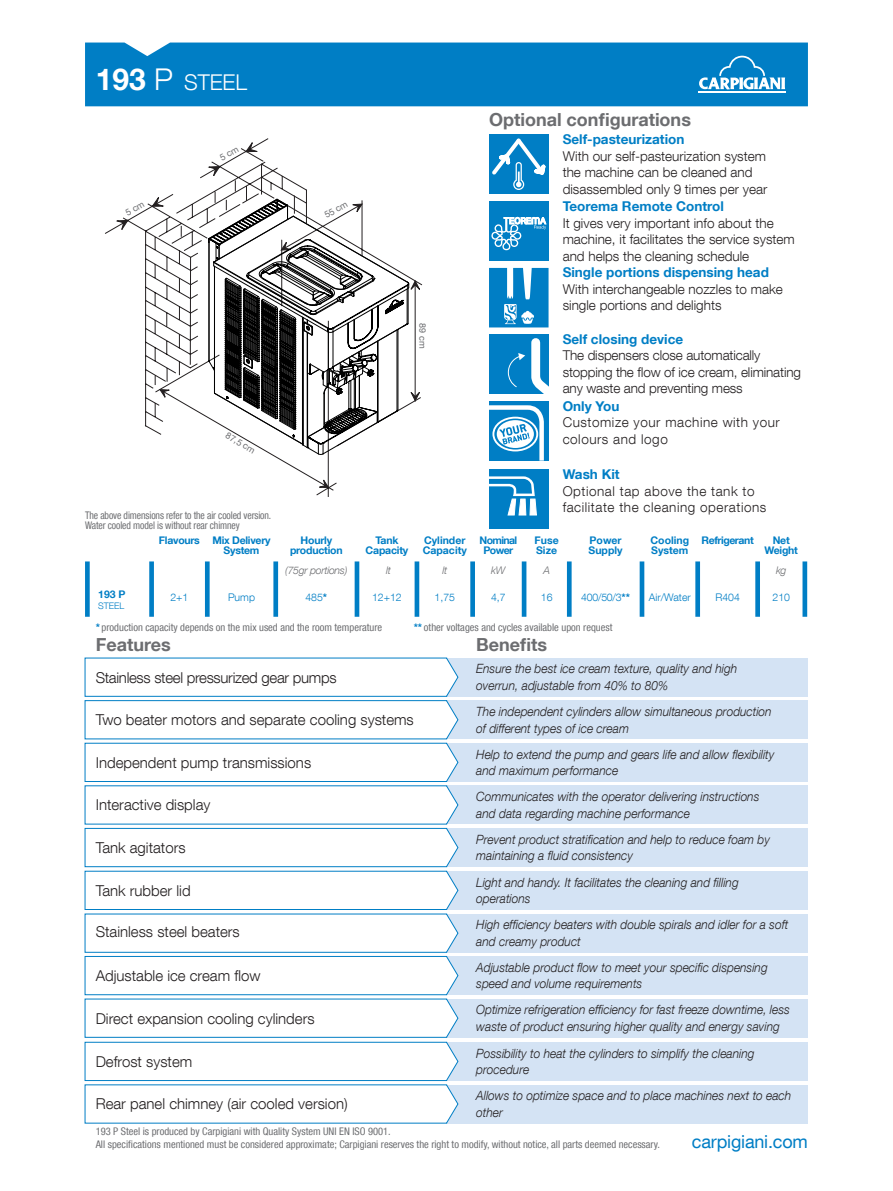
<style>
.page{position:relative;width:893px;height:1191px;background:#fff}
.page>*{position:absolute;margin:0;border:0;box-sizing:border-box;transform-origin:0 0}
.t1{font:300 21.75px "Helvetica Neue LT Com";color:#fff}
.t2{font:700 18px "Helvetica Neue LT Com";color:#6c6d70}
.t3{font:18px "Helvetica Neue LT Com";letter-spacing:-.01em;color:#007ec5}
.t4{font:300 15px "Helvetica Neue LT Com";color:#231f20}
.t5{font:300 15px "Helvetica Neue LT Com";letter-spacing:-.02em;color:#231f20}
.t6{font:300 13.5px/16.5px "Helvetica Neue LT Com";color:#231f20}
.t7{font:700 13.5px "Helvetica Neue LT Com";color:#007ec5}
.t8{font:300 13.5px/16.5px "Helvetica Neue LT Com";letter-spacing:.04em;color:#231f20}
.t9{font:italic 300 12.75px/16.5px "Helvetica Neue LT Com";color:#231f20;scale:.94 1}
.t10{font:condensed 10.5px/13.5px "Helvetica Neue LT Com";color:#6c6d70}
.t11{font:condensed 10.5px/10.5px "Helvetica Neue LT Com";color:#6c6d70;scale:.93 1}
.t12{font:700 10.5px/10.5px "Helvetica Neue LT Com";letter-spacing:-.02em;color:#007ec5;text-align:center}
.t13{font:300 10.5px "Helvetica Neue LT Com";color:#007ec5}
.t14{font:700 10.5px/10.5px "Helvetica Neue LT Com";color:#007ec5}
.t15{font:italic 300 10.5px "Helvetica Neue LT Com";letter-spacing:-.025em;color:#6c6d70}
.t16{font:700 10.5px/10.5px "Helvetica Neue LT Com";letter-spacing:-.06em;color:#007ec5;text-align:center}
.t17{font:700 10.5px "Helvetica Neue LT Com";letter-spacing:-.04em;color:#007ec5}
.t18{font:9px "Helvetica Neue LT Com";color:#6c6d70}
.t19{font:300 9px "Helvetica Neue LT Com";color:#007ec5}
.s1{font-weight:700;font-size:30px}
.s2{font-size:30px}
.s3{font-weight:700}
.s4{font-weight:700;font-stretch:normal;color:#007ec5}
</style>
<div class="page">
<div style="left:85px;top:43px;width:723px;height:63px;background:#007ec5"></div>
<svg style="left:699px;top:56px;width:86px;height:33px"></svg>
<hr style="left:698px;top:91px;width:88px;height:2px;background:#fff">
<div style="left:489px;top:201px;width:60px;height:60px;background:#007ec5"></div>
<svg style="left:491px;top:217px;width:56px;height:33px"></svg>
<svg style="left:85px;top:561px;width:487px;height:56px"></svg>
<svg style="left:640px;top:561px;width:167px;height:56px"></svg>
<svg style="left:489px;top:334px;width:60px;height:127px"></svg>
<svg style="left:211px;top:167px;width:96px;height:26px"></svg>
<svg style="left:489px;top:268px;width:60px;height:59px;background:#2f96cf"></svg>
<div style="left:489px;top:469px;width:60px;height:60px;background:#007ec5"></div>
<svg style="left:489px;top:476px;width:48px;height:39px"></svg>
<div style="left:446px;top:658px;width:362px;height:38px;background:#d4e3f4"></div>
<div style="left:446px;top:700px;width:362px;height:39px;background:#d4e3f4"></div>
<div style="left:446px;top:743px;width:362px;height:38px;background:#d4e3f4"></div>
<div style="left:446px;top:786px;width:362px;height:38px;background:#d4e3f4"></div>
<div style="left:446px;top:828px;width:362px;height:38px;background:#d4e3f4"></div>
<div style="left:446px;top:914px;width:362px;height:38px;background:#d4e3f4"></div>
<div style="left:446px;top:956px;width:362px;height:38px;background:#d4e3f4"></div>
<div style="left:446px;top:1042px;width:362px;height:38px;background:#d4e3f4"></div>
<div style="left:446px;top:999px;width:362px;height:38px;background:#d4e3f4"></div>
<div style="left:446px;top:1084px;width:362px;height:39px;background:#d4e3f4"></div>
<div style="left:446px;top:871px;width:362px;height:38px;background:#d4e3f4"></div>
<svg style="left:84px;top:657px;width:375px;height:466px"></svg>
<div style="left:489px;top:134px;width:60px;height:60px;background:#007ec5"></div>
<svg style="left:492px;top:138px;width:54px;height:52px"></svg>
<svg style="left:200px;top:138px;width:69px;height:41px"></svg>
<svg style="left:105px;top:193px;width:318px;height:298px"></svg>
<h1 class="t1" style="left:96px;top:69px;width:153px"><span class="s1">193</span> <span class="s2">P</span> STEEL</h1>
<p class="t18" style="left:322px;top:211px;width:27px;rotate:-30deg">55 cm</p>
<p class="t18" style="left:229px;top:430px;width:34px;rotate:30deg">87,5 cm</p>
<p class="t11" style="left:85px;top:510px;width:202px">The above dimensions refer to the air cooled version.<br>Water cooled model is without rear chimney</p>
<p class="t18" style="left:428px;top:323px;width:27px;rotate:90deg">89 cm</p>
<h2 class="t2" style="left:489px;top:108px;width:203px">Optional configurations</h2>
<p class="t7" style="left:563px;top:131px;width:123px">Self-pasteurization</p>
<p class="t6" style="left:563px;top:147px;width:206px">With our self-pasteurization system the machine can be cleaned and disassembled only 9 times per year</p>
<p class="t7" style="left:563px;top:198px;width:163px">Teorema Remote Control</p>
<p class="t6" style="left:563px;top:214px;width:234px">It gives very important info about the machine, it facilitates the service system and helps the cleaning schedule</p>
<p class="t7" style="left:563px;top:264px;width:208px">Single portions dispensing head</p>
<p class="t6" style="left:563px;top:280px;width:222px">With interchangeable nozzles to make single portions and delights</p>
<p class="t7" style="left:563px;top:330px;width:122px">Self closing device</p>
<p class="t6" style="left:563px;top:347px;width:240px">The dispensers close automatically stopping the flow of ice cream, eliminating any waste and preventing mess</p>
<p class="t7" style="left:563px;top:397px;width:58px">Only You</p>
<p class="t8" style="left:563px;top:414px;width:219px">Customize your machine with your colours and logo</p>
<p class="t7" style="left:563px;top:466px;width:58px">Wash Kit</p>
<p class="t8" style="left:563px;top:482px;width:205px">Optional tap above the tank to facilitate the cleaning operations</p>
<p class="t12" style="left:224px;top:534px;width:48px;text-align:left;text-indent:-65px">Flavours Mix Delivery<br>System</p>
<p class="t12" style="left:290px;top:534px;width:54px">Hourly production</p>
<p class="t12" style="left:366px;top:534px;width:44px">Tank<br>Capacity</p>
<p class="t14" style="left:423px;top:534px;width:46px">Cylinder<br>Capacity</p>
<p class="t16" style="left:480px;top:534px;width:39px">Nominal<br>Power</p>
<p class="t14" style="left:535px;top:534px;width:26px">Fuse<br>Size</p>
<p class="t14" style="left:589px;top:534px;width:36px">Power<br>Supply</p>
<p class="t14" style="left:650px;top:534px;width:40px">Cooling<br>System</p>
<p class="t17" style="left:702px;top:533px;width:54px">Refrigerant</p>
<p class="t12" style="left:764px;top:534px;width:35px">Net<br>Weight</p>
<p class="t15" style="left:285px;top:563px;width:64px">(75gr portions)</p>
<p class="t15" style="left:386px;top:563px;width:6px">lt</p>
<p class="t15" style="left:442px;top:563px;width:6px">lt</p>
<p class="t15" style="left:491px;top:563px;width:16px">kW</p>
<p class="t15" style="left:543px;top:563px;width:8px">A</p>
<p class="t15" style="left:776px;top:563px;width:12px">kg</p>
<p class="t12" style="left:98px;top:589px;width:29px">193 P</p>
<p class="t19" style="left:98px;top:600px;width:28px">STEEL</p>
<p class="t13" style="left:170px;top:591px;width:19px">2+1</p>
<p class="t13" style="left:228px;top:591px;width:29px">Pump</p>
<p class="t13" style="left:305px;top:591px;width:23px">485<span class="s3">*</span></p>
<p class="t13" style="left:372px;top:591px;width:31px">12+12</p>
<p class="t13" style="left:435px;top:591px;width:22px">1,75</p>
<p class="t13" style="left:491px;top:591px;width:16px">4,7</p>
<p class="t13" style="left:541px;top:591px;width:13px">16</p>
<p class="t13" style="left:581px;top:591px;width:50px">400/50/3<span class="s3">**</span></p>
<p class="t13" style="left:649px;top:591px;width:43px">Air/Water</p>
<p class="t13" style="left:715px;top:591px;width:26px">R404</p>
<p class="t13" style="left:772px;top:591px;width:19px">210</p>
<p class="t10" style="left:96px;top:620px;width:288px"><span class="s4">*</span> production capacity depends on the mix used and the room temperature</p>
<p class="t10" style="left:414px;top:620px;width:200px"><span class="s4">**</span> other voltages and cycles available upon request</p>
<h2 class="t2" style="left:96px;top:633px;width:77px">Features</h2>
<h2 class="t2" style="left:476px;top:633px;width:73px">Benefits</h2>
<p class="t9" style="left:476px;top:660px;width:279px">Ensure the best ice cream texture, quality and high overrun, adjustable from 40% to 80%</p>
<p class="t5" style="left:96px;top:668px;width:242px">Stainless steel pressurized gear pumps</p>
<p class="t4" style="left:96px;top:710px;width:320px">Two beater motors and separate cooling systems</p>
<p class="t4" style="left:96px;top:753px;width:217px">Independent pump transmissions</p>
<p class="t4" style="left:96px;top:796px;width:116px">Interactive display</p>
<p class="t4" style="left:96px;top:838px;width:92px">Tank agitators</p>
<p class="t4" style="left:96px;top:881px;width:97px">Tank rubber lid</p>
<p class="t4" style="left:96px;top:923px;width:146px">Stainless steel beaters</p>
<p class="t4" style="left:96px;top:966px;width:166px">Adjustable ice cream flow</p>
<p class="t4" style="left:96px;top:1009px;width:220px">Direct expansion cooling cylinders</p>
<p class="t4" style="left:96px;top:1052px;width:98px">Defrost system</p>
<p class="t4" style="left:96px;top:1094px;width:254px">Rear panel chimney (air cooled version)</p>
<p class="t9" style="left:476px;top:703px;width:316px">The independent cylinders allow simultaneous production of different types of ice cream</p>
<p class="t9" style="left:476px;top:745px;width:319px">Help to extend the pump and gears life and allow flexibility and maximum performance</p>
<p class="t9" style="left:476px;top:788px;width:303px">Communicates with the operator delivering instructions and data regarding machine performance</p>
<p class="t9" style="left:476px;top:831px;width:314px">Prevent product stratification and help to reduce foam by maintaining a fluid consistency</p>
<p class="t9" style="left:476px;top:873px;width:281px">Light and handy. It facilitates the cleaning and filling operations</p>
<p class="t9" style="left:476px;top:916px;width:334px">High efficiency beaters with double spirals and idler for a soft and creamy product</p>
<p class="t9" style="left:476px;top:959px;width:312px">Adjustable product flow to meet your specific dispensing speed and volume requirements</p>
<p class="t9" style="left:476px;top:1001px;width:335px">Optimize refrigeration efficiency for fast freeze downtime, less waste of product ensuring higher quality and energy saving</p>
<p class="t9" style="left:476px;top:1044px;width:298px">Possibility to heat the cylinders to simplify the cleaning procedure</p>
<p class="t9" style="left:476px;top:1087px;width:337px">Allows to optimize space and to place machines next to each other</p>
<p class="t10" style="left:96px;top:1124px;width:566px">193 P Steel is produced by Carpigiani with Quality System UNI EN ISO 9001.<br>All specifications mentioned must be considered approximate; Carpigiani reserves the right to modify, without notice, all parts deemed necessary.</p>
<h2 class="t3" style="left:692px;top:1130px;width:118px">carpigiani.com</h2>
</div>
